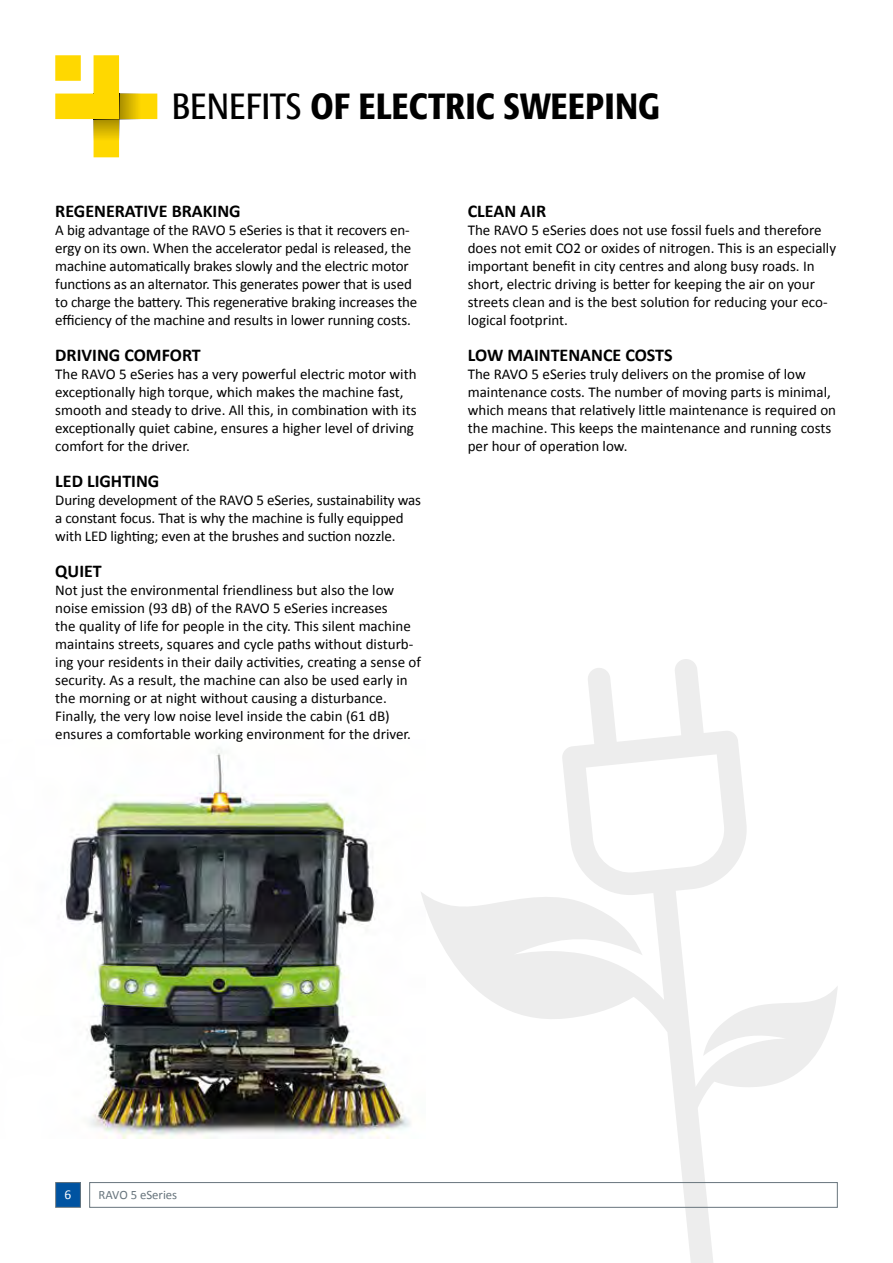
<style>
.page{position:relative;width:893px;height:1263px;background:#fff}
.page>*{position:absolute;margin:0;border:0;box-sizing:border-box;transform-origin:0 0}
.t1{font:500 condensed 36px "Formata";letter-spacing:.01em;color:#000}
.t2{font:700 18px "Calibri";color:#000}
.t3{font:15px/18px "Calibri";color:#000}
.t4{font:13.5px "Calibri";color:#fff}
.t5{font:12.75px "Calibri";color:#68757d}
.s1{font-weight:400}
</style>
<div class="page">
<img style="left:64px;top:747px;width:346px;height:392px">
<svg style="left:421px;top:659px;width:417px;height:604px"></svg>
<div style="left:89px;top:1182px;width:749px;height:26px;border:1px solid #68757d"></div>
<div style="left:56px;top:1182px;width:24px;height:25px;background:#0053a1"></div>
<div style="left:55px;top:1182px;width:26px;height:26px;border:1px solid #68757d"></div>
<svg style="left:55px;top:55px;width:102px;height:102px"></svg>
<h1 class="t1" style="left:172px;top:84px;width:489px"><span class="s1">BENEFITS</span> OF ELECTRIC SWEEPING</h1>
<p class="t2" style="left:55px;top:200px;width:187px">REGENERATIVE BRAKING</p>
<p class="t3" style="left:55px;top:221px;width:364px">A big advantage of the RAVO 5 eSeries is that it recovers en&shy;ergy on its own. When the accelerator pedal is released, the machine automatically brakes slowly and the electric motor functions as an alternator. This generates power that is used to charge the battery. This regenerative braking increases the efficiency of the machine and results in lower running costs.</p>
<p class="t2" style="left:55px;top:344px;width:147px">DRIVING COMFORT</p>
<p class="t3" style="left:55px;top:365px;width:363px">The RAVO 5 eSeries has a very powerful electric motor with exceptionally high torque, which makes the machine fast, smooth and steady to drive. All this, in combination with its exceptionally quiet cabine, ensures a higher level of driving comfort for the driver.</p>
<p class="t2" style="left:55px;top:470px;width:106px">LED LIGHTING</p>
<p class="t3" style="left:55px;top:491px;width:367px">During development of the RAVO 5 eSeries, sustainability was a constant focus. That is why the machine is fully equipped with LED lighting; even at the brushes and suction nozzle.</p>
<p class="t2" style="left:55px;top:560px;width:48px">QUIET</p>
<p class="t3" style="left:55px;top:581px;width:367px">Not just the environmental friendliness but also the low noise emission (93 dB) of the RAVO 5 eSeries increases<br>the quality of life for people in the city. This silent machine maintains streets, squares and cycle paths without disturb&shy;ing your residents in their daily activities, creating a sense of security. As a result, the machine can also be used early in the morning or at night without causing a disturbance.<br>Finally, the very low noise level inside the cabin (61 dB) ensures a comfortable working environment for the driver.</p>
<p class="t2" style="left:468px;top:200px;width:80px">CLEAN AIR</p>
<p class="t3" style="left:468px;top:221px;width:370px">The RAVO 5 eSeries does not use fossil fuels and therefore does not emit CO2 or oxides of nitrogen. This is an especially important benefit in city centres and along busy roads. In short, electric driving is better for keeping the air on your streets clean and is the best solution for reducing your eco&shy;logical footprint.</p>
<p class="t2" style="left:468px;top:344px;width:206px">LOW MAINTENANCE COSTS</p>
<p class="t3" style="left:468px;top:365px;width:370px">The RAVO 5 eSeries truly delivers on the promise of low maintenance costs. The number of moving parts is minimal, which means that relatively little maintenance is required on the machine. This keeps the maintenance and running costs per hour of operation low.</p>
<p class="t4" style="left:65px;top:1186px;width:8px">6</p>
<p class="t5" style="left:99px;top:1187px;width:80px">RAVO 5 eSeries</p>
</div>
